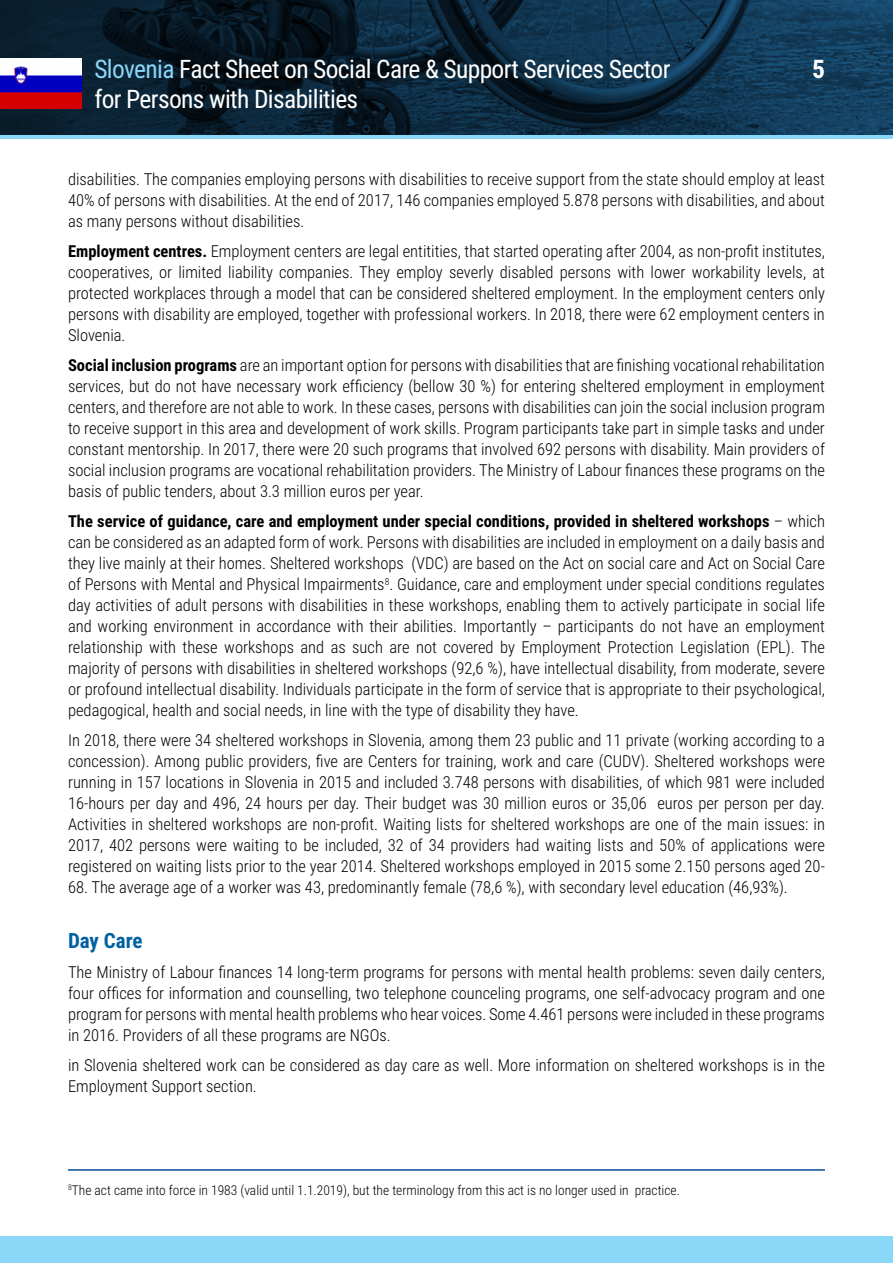
<style>
.page{position:relative;width:893px;height:1263px;background:#fff}
.page>*{position:absolute;margin:0;border:0;box-sizing:border-box;transform-origin:0 0}
.t1{font:25.5px "Roboto Condensed";letter-spacing:-.025em;color:#fff}
.t2{font:700 25.5px "Roboto Condensed";color:#fff}
.t3{font:700 21px "Roboto Condensed";color:#0060a2}
.t4{font:300 16.5px/21px "Roboto Condensed";color:#000;text-align:justify}
.t5{font:300 13.5px "Roboto Condensed";color:#000}
.s1{color:#8ad7f8}
.s2{font-weight:700}
</style>
<div class="page">
<svg style="left:0;top:0;width:893px;height:135px;background:#0c293d"></svg>
<div style="left:0;top:1237px;width:893px;height:26px;background:#8ad7f8"></div>
<hr style="left:0;top:135px;width:893px;height:3px;background:#8ad7f8">
<img style="left:0;top:59px;width:82px;height:49px">
<hr style="left:68px;top:1169px;width:757px;height:2px;background:#004d94">
<h1 class="t1" style="left:94px;top:51px;width:578px"><span class="s1">Slovenia</span> Fact Sheet on Social Care &amp; Support Services Sector</h1>
<h1 class="t2" style="left:812px;top:51px;width:14px">5</h1>
<h1 class="t1" style="left:94px;top:81px;width:265px">for Persons with Disabilities</h1>
<p class="t4" style="left:68px;top:168px;width:758px">disabilities. The companies employing persons with disabilities to receive support from the state should employ at least 40% of persons with disabilities. At the end of 2017, 146 companies employed 5.878 persons with disabilities, and about as many persons without disabilities.</p>
<p class="t4" style="left:68px;top:240px;width:758px"><span class="s2">Employment centres.</span> Employment centers are legal entitities, that started operating after 2004, as non-profit institutes, cooperatives, or limited liability companies. They employ severly disabled persons with lower workability levels, at protected workplaces through a model that can be considered sheltered employment. In the employment centers only persons with disability are employed, together with professional workers. In 2018, there were 62 employment centers in Slovenia.</p>
<p class="t4" style="left:68px;top:354px;width:758px"><span class="s2">Social inclusion programs</span> are an important option for persons with disabilities that are finishing vocational rehabilitation services, but do not have necessary work efficiency (bellow 30 %) for entering sheltered employment in employment centers, and therefore are not able to work. In these cases, persons with disabilities can join the social inclusion program to receive support in this area and development of work skills. Program participants take part in simple tasks and under constant mentorship. In 2017, there were 20 such programs that involved 692 persons with disability. Main providers of social inclusion programs are vocational rehabilitation providers. The Ministry of Labour finances these programs on the basis of public tenders, about 3.3 million euros per year.</p>
<p class="t4" style="left:68px;top:510px;width:758px"><span class="s2">The service of guidance, care and employment under special conditions, provided in sheltered workshops</span> – which can be considered as an adapted form of work. Persons with disabilities are included in employment on a daily basis and they live mainly at their homes. Sheltered workshops (VDC) are based on the Act on social care and Act on Social Care of Persons with Mental and Physical Impairments<sup>8</sup>. Guidance, care and employment under special conditions regulates day activities of adult persons with disabilities in these workshops, enabling them to actively participate in social life and working environment in accordance with their abilities. Importantly – participants do not have an employment relationship with these workshops and as such are not covered by Employment Protection Legislation (EPL). The majority of persons with disabilities in sheltered workshops (92,6 %), have intellectual disability, from moderate, severe or profound intellectual disability. Individuals participate in the form of service that is appropriate to their psychological, pedagogical, health and social needs, in line with the type of disability they have.</p>
<p class="t4" style="left:68px;top:729px;width:758px">In 2018, there were 34 sheltered workshops in Slovenia, among them 23 public and 11 private (working according to a concession). Among public providers, five are Centers for training, work and care (CUDV). Sheltered workshops were running in 157 locations in Slovenia in 2015 and included 3.748 persons with disabilities, of which 981 were included 16-hours per day and 496, 24 hours per day. Their budget was 30 million euros or 35,06 euros per person per day.<br>Activities in sheltered workshops are non-profit. Waiting lists for sheltered workshops are one of the main issues: in 2017, 402 persons were waiting to be included, 32 of 34 providers had waiting lists and 50% of applications were registered on waiting lists prior to the year 2014. Sheltered workshops employed in 2015 some 2.150 persons aged 20-</p>
<p class="t4" style="left:68px;top:876px;width:721px">68. The average age of a worker was 43, predominantly female (78,6 %), with secondary level education (46,93%).</p>
<p class="t3" style="left:68px;top:926px;width:76px">Day Care</p>
<p class="t4" style="left:68px;top:961px;width:758px">The Ministry of Labour finances 14 long-term programs for persons with mental health problems: seven daily centers, four offices for information and counselling, two telephone counceling programs, one self-advocacy program and one program for persons with mental health problems who hear voices. Some 4.461 persons were included in these programs in 2016. Providers of all these programs are NGOs.</p>
<p class="t4" style="left:68px;top:1054px;width:758px">in Slovenia sheltered work can be considered as day care as well. More information on sheltered workshops is in the<br>Employment Support section.</p>
<p class="t5" style="left:68px;top:1181px;width:613px"><sup>8</sup>The act came into force in 1983 (valid until 1.1.2019), but the terminology from this act is no longer used in practice.</p>
</div>
